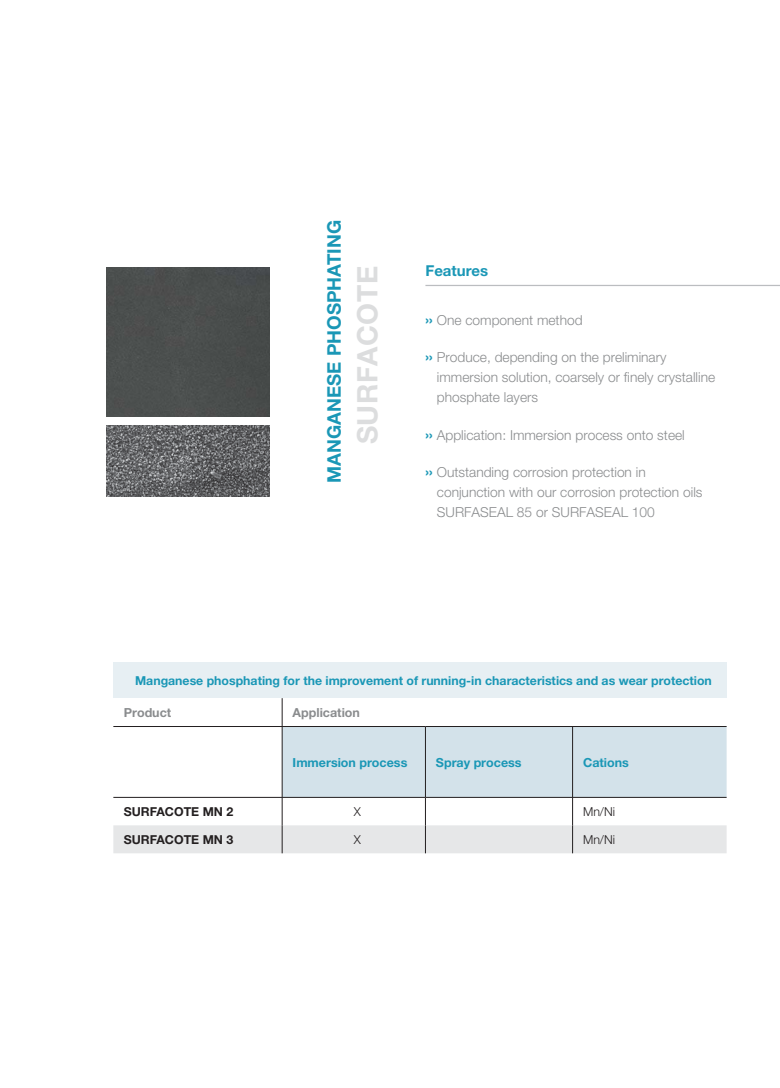
<style>
.page{position:relative;width:780px;height:1088px;background:#fff}
.page>*{position:absolute;margin:0;border:0;box-sizing:border-box;transform-origin:0 0}
.t1{font:700 28.25px "Helvetica Neue";letter-spacing:.02em;color:#dcddde}
.t2{font:700 18.75px "Helvetica Neue";color:#1a97b6}
.t3{font:700 15px "Helvetica Neue";color:#1a97b6}
.t4{font:300 13.75px/20px "Helvetica Neue";color:#8a8c8e}
.t5{font:700 12.5px "Helvetica Neue";color:#1a97b6}
.t6{font:700 12.5px "Helvetica Neue";color:#8a8c8e}
.t7{font:700 12.38px "Helvetica Neue";color:#1a97b6}
.t8{font:700 12.38px "Helvetica Neue";color:#231f20}
.t9{font:300 12.38px "Helvetica Neue";color:#231f20}
.s1{font-weight:700;font-size:15px;color:#1a97b6}
</style>
<div class="page">
<hr style="left:425px;top:285px;width:355px;height:1px;background:#bbbdc0">
<div style="left:106px;top:267px;width:163px;height:150px;background:#4b4e4d"></div>
<img style="left:106px;top:426px;width:163px;height:71px">
<div style="left:113px;top:663px;width:613px;height:35px;background:#e7eff3"></div>
<svg style="left:113px;top:698px;width:613px;height:155px"></svg>
<hr style="left:113px;top:726px;width:312px;height:1px;background:#231f20">
<hr style="left:425px;top:726px;width:301px;height:1px;background:#231f20">
<hr style="left:113px;top:797px;width:312px;height:1px;background:#231f20">
<hr style="left:425px;top:797px;width:301px;height:1px;background:#231f20">
<h2 class="t2" style="left:327px;top:483px;width:264px;rotate:-90deg">MANGANESE PHOSPHATING</h2>
<h1 class="t1" style="left:357px;top:444px;width:180px;rotate:-90deg">SURFACOTE</h1>
<p class="t3" style="left:425px;top:265px;width:64px">Features</p>
<p class="t4" style="left:425px;top:311px;width:159px"><span class="s1">››</span> One component method</p>
<p class="t4" style="left:437px;top:349px;width:280px;text-indent:-11px"><span class="s1">››</span> Produce, depending on the preliminary immersion solution, coarsely or finely crystalline phosphate layers</p>
<p class="t4" style="left:425px;top:426px;width:261px"><span class="s1">››</span> Application: Immersion process onto steel</p>
<p class="t4" style="left:437px;top:464px;width:267px;text-indent:-11px"><span class="s1">››</span> Outstanding corrosion protection in conjunction with our corrosion protection oils<br>SURFASEAL 85 or SURFASEAL 100</p>
<p class="t7" style="left:135px;top:676px;width:578px">Manganese phosphating for the improvement of running-in characteristics and as wear protection</p>
<p class="t6" style="left:124px;top:708px;width:49px">Product</p>
<p class="t6" style="left:292px;top:708px;width:69px">Application</p>
<p class="t5" style="left:292px;top:758px;width:116px">Immersion process</p>
<p class="t5" style="left:436px;top:758px;width:87px">Spray process</p>
<p class="t5" style="left:583px;top:758px;width:47px">Cations</p>
<p class="t8" style="left:124px;top:807px;width:111px">SURFACOTE MN 2</p>
<p class="t9" style="left:354px;top:807px;width:9px">X</p>
<p class="t9" style="left:583px;top:807px;width:33px">Mn/Ni</p>
<p class="t8" style="left:124px;top:835px;width:111px">SURFACOTE MN 3</p>
<p class="t9" style="left:354px;top:835px;width:9px">X</p>
<p class="t9" style="left:583px;top:835px;width:33px">Mn/Ni</p>
</div>
